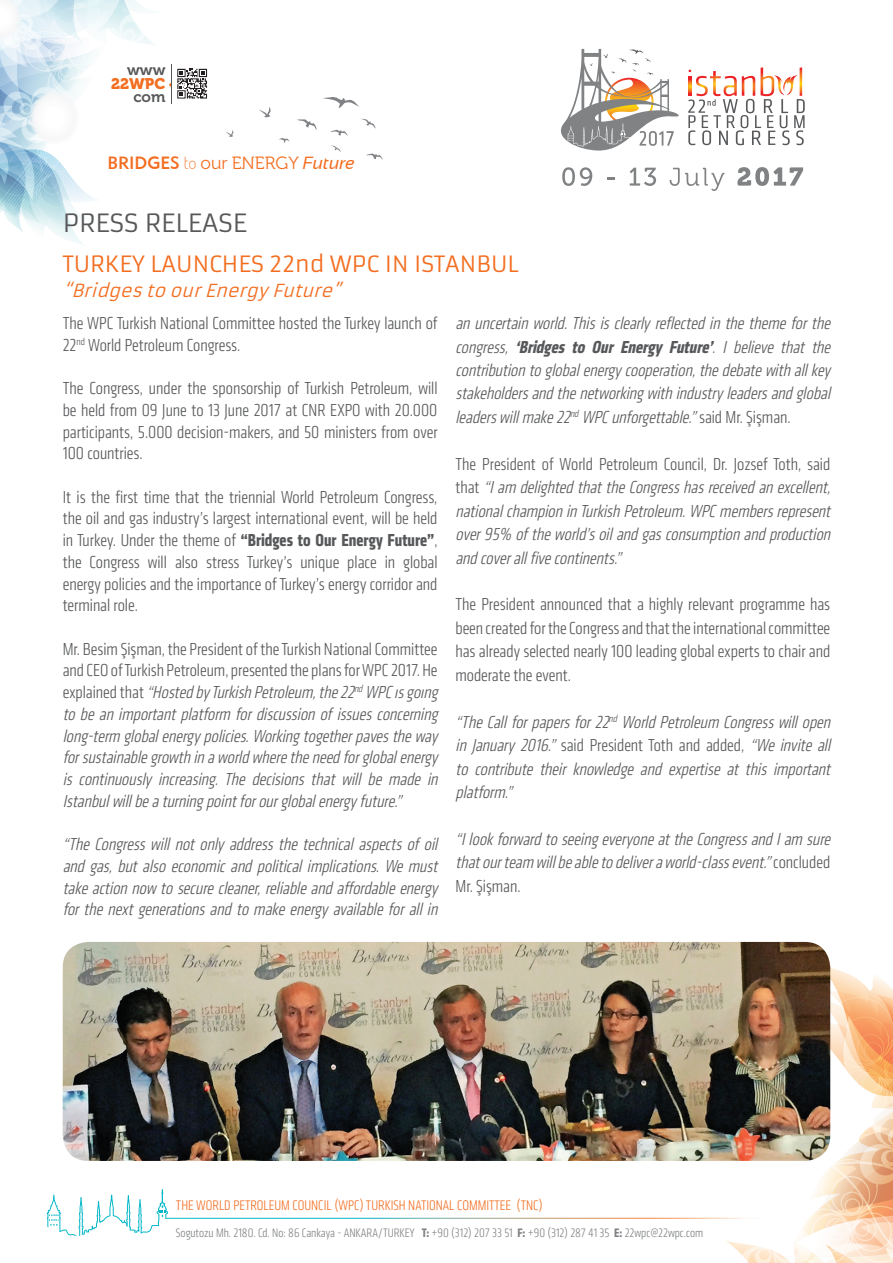
<style>
.page{position:relative;width:893px;height:1263px;background:#fff}
.page>*{position:absolute;margin:0;border:0;box-sizing:border-box;transform-origin:0 0}
.t1{font:24.6px "Armata";color:#57585a}
.t2{font:22.05px "Armata";color:#f36e21}
.t3{font:italic 300 condensed 18px/23.4px "Klavika CH";color:#57585a}
.t4{font:300 condensed 18px/21.8px "Klavika CH";color:#57585a;text-align:justify}
.t5{font:17.7px "Geometric 415 BT Medium A";color:#f36e21}
.t6{font:italic 17.55px "Armata";color:#f36e21}
.t7{font:15.3px "Museo 700";color:#57585a}
.t8{font:15.3px "Museo 900";color:#f36e21}
.t9{font:300 condensed 14.4px "Klavika CH";color:#f36e21}
.t10{font:300 condensed 12.75px "Klavika CH";color:#808285}
.s1{font-family:"Terminal Dosis";font-weight:200}
.s2{font-family:"Raleway"}
.s3{font-family:"Museo 300"}
.s4{font-family:"Sansation";font-style:italic}
.s5{font-weight:700}
.s6{font-style:normal}
</style>
<div class="page">
<div style="left:174px;top:67px;width:36px;height:34px;background:linear-gradient(to right,#fff,#fff)"></div>
<svg style="left:177px;top:69px;width:30px;height:30px"></svg>
<svg style="left:0;top:0;width:171px;height:245px"></svg>
<hr style="left:171px;top:64px;width:1px;height:40px;background:#57585a">
<svg style="left:366px;top:154px;width:17px;height:6px"></svg>
<svg style="left:330px;top:130px;width:18px;height:6px"></svg>
<svg style="left:297px;top:119px;width:20px;height:11px"></svg>
<svg style="left:323px;top:97px;width:36px;height:11px"></svg>
<svg style="left:259px;top:107px;width:12px;height:10px"></svg>
<svg style="left:279px;top:138px;width:10px;height:5px"></svg>
<svg style="left:331px;top:145px;width:10px;height:7px"></svg>
<svg style="left:226px;top:130px;width:8px;height:7px"></svg>
<svg style="left:362px;top:119px;width:14px;height:10px"></svg>
<svg style="left:688px;top:67px;width:117px;height:78px"></svg>
<svg style="left:560px;top:49px;width:119px;height:102px"></svg>
<svg style="left:562px;top:167px;width:30px;height:19px"></svg>
<svg style="left:607px;top:177px;width:7px;height:2px"></svg>
<svg style="left:630px;top:168px;width:26px;height:18px"></svg>
<svg style="left:670px;top:168px;width:54px;height:23px"></svg>
<svg style="left:737px;top:167px;width:66px;height:19px"></svg>
<svg style="left:162px;top:1205px;width:3px;height:12px"></svg>
<img style="left:125px;top:1189px;width:37px;height:43px">
<svg style="left:49px;top:1214px;width:10px;height:11px"></svg>
<svg style="left:721px;top:965px;width:172px;height:298px"></svg>
<img style="left:63px;top:942px;width:767px;height:219px">
<p class="t7" style="left:127px;top:61px;width:40px">www</p>
<p class="t8" style="left:111px;top:75px;width:56px">22WPC</p>
<p class="t7" style="left:133px;top:88px;width:34px">com</p>
<p class="t5" style="left:107px;top:152px;width:249px">BRIDGES <span class="s1">to</span> <span class="s2">our</span> <span class="s3">ENERGY</span> <span class="s4">Future</span></p>
<h1 class="t1" style="left:63px;top:208px;width:186px">PRESS RELEASE</h1>
<p class="t2" style="left:63px;top:250px;width:457px">TURKEY LAUNCHES 22nd WPC IN ISTANBUL</p>
<p class="t6" style="left:63px;top:279px;width:286px">“Bridgesto ourEnergyFuture”</p>
<p class="t4" style="left:63px;top:313px;width:376px">The WPC Turkish National Committee hosted the Turkey launch of<br>22<sup>nd</sup> World Petroleum Congress.</p>
<p class="t4" style="left:63px;top:378px;width:376px">The Congress, under the sponsorship of Turkish Petroleum, will be held from 09 June to 13 June 2017 at CNR EXPO with 20.000 participants, 5.000 decision-makers, and 50 ministers from over 100 countries.</p>
<p class="t4" style="left:63px;top:486px;width:376px">It is the first time that the triennial World Petroleum Congress, the oil and gas industry’s largest international event, will be held in Turkey. Under the theme of <span class="s5">“Bridges to Our Energy Future”</span>, the Congress will also stress Turkey’s unique place in global energy policies and the importance of Turkey’s energy corridor and terminal role.</p>
<p class="t3" style="left:63px;top:638px;width:381px;line-height:21.8px"><span class="s6">Mr. Besim Şişman, the President of the Turkish National Committee and CEO of Turkish Petroleum, presented the plans for WPC 2017. He e x p l a i n e d t h a t</span> “HostedbyTurkishPetroleum,the22<sup>nd</sup>WPCısgoıng tobeanimportantplatform fordiscussionofissuesconcerning long-term globalenergypolicies.Workingtogetherpavestheway forsustainablegrowthinaworldwheretheneedforglobalenergy is continuously increasing. The decisions that will be made in Istanbulwillbeaturningpointforourglobalenergyfuture.”</p>
<p class="t3" style="left:63px;top:834px;width:381px;line-height:21.8px;text-align:justify">“TheCongresswillnotonlyaddressthetechnicalaspectsofoil and gas, but also economic and political implications.We must takeactionnow tosecurecleaner,reliableandaffordableenergy forthenextgenerationsandtomakeenergyavailableforallin</p>
<p class="t3" style="left:455px;top:312px;width:381px;text-align:justify">anuncertainworld.Thisisclearlyreflectedinthethemeforthe congress, <span class="s5">‘Bridges to Our Energy Future’</span>. I believe that the contributiontoglobalenergycooperation,thedebatewithallkey stakeholdersandthenetworkingwithindustryleadersandglobal leaderswillmake22<sup>nd</sup> WPCunforgettable.”<span class="s6">s a i d M r . Ş i ş m a n .</span></p>
<p class="t3" style="left:455px;top:452px;width:381px"><span class="s6">The President of World Petroleum Council, Dr. Jozsef Toth, said t h a t</span> “Iam delightedthattheCongresshasreceivedanexcellent, nationalchampioninTurkishPetroleum.WPCmembersrepresent over95% oftheworld’soilandgasconsumptionandproduction andcoverallfivecontinents.”</p>
<p class="t4" style="left:455px;top:593px;width:376px;line-height:23.4px">The President announced that a highly relevant programme has been created for the Congress and that the international committee has already selected nearly 100 leading global experts to chair and moderate the event.</p>
<p class="t3" style="left:455px;top:710px;width:381px;text-align:justify">“TheCallforpapersfor22<sup>nd</sup> WorldPetroleum Congresswillopen in January 2016.” <span class="s6">said President Toth and added,</span> “We invite all to contribute their knowledge and expertise at this important platform.”</p>
<p class="t3" style="left:455px;top:828px;width:380px">“IlookforwardtoseeingeveryoneattheCongressandIam sure thatourteam willbeabletodeliveraworld-classevent.”<span class="s6">c o n c l u d e d<br>Mr. Şişman.</span></p>
<p class="t9" style="left:176px;top:1198px;width:368px">THE WORLD PETROLEUM COUNCIL (WPC) TURKISH NATIONAL COMMITTEE (TNC)</p>
<p class="t10" style="left:176px;top:1226px;width:529px">Sogutozu Mh. 2180. Cd. No: 86 Cankaya - ANKARA/TURKEY <span class="s5">T:</span> +90 (312) 207 33 51 <span class="s5">F:</span> +90 (312) 287 41 35 <span class="s5">E:</span> 22wpc@22wpc.com</p>
</div>
